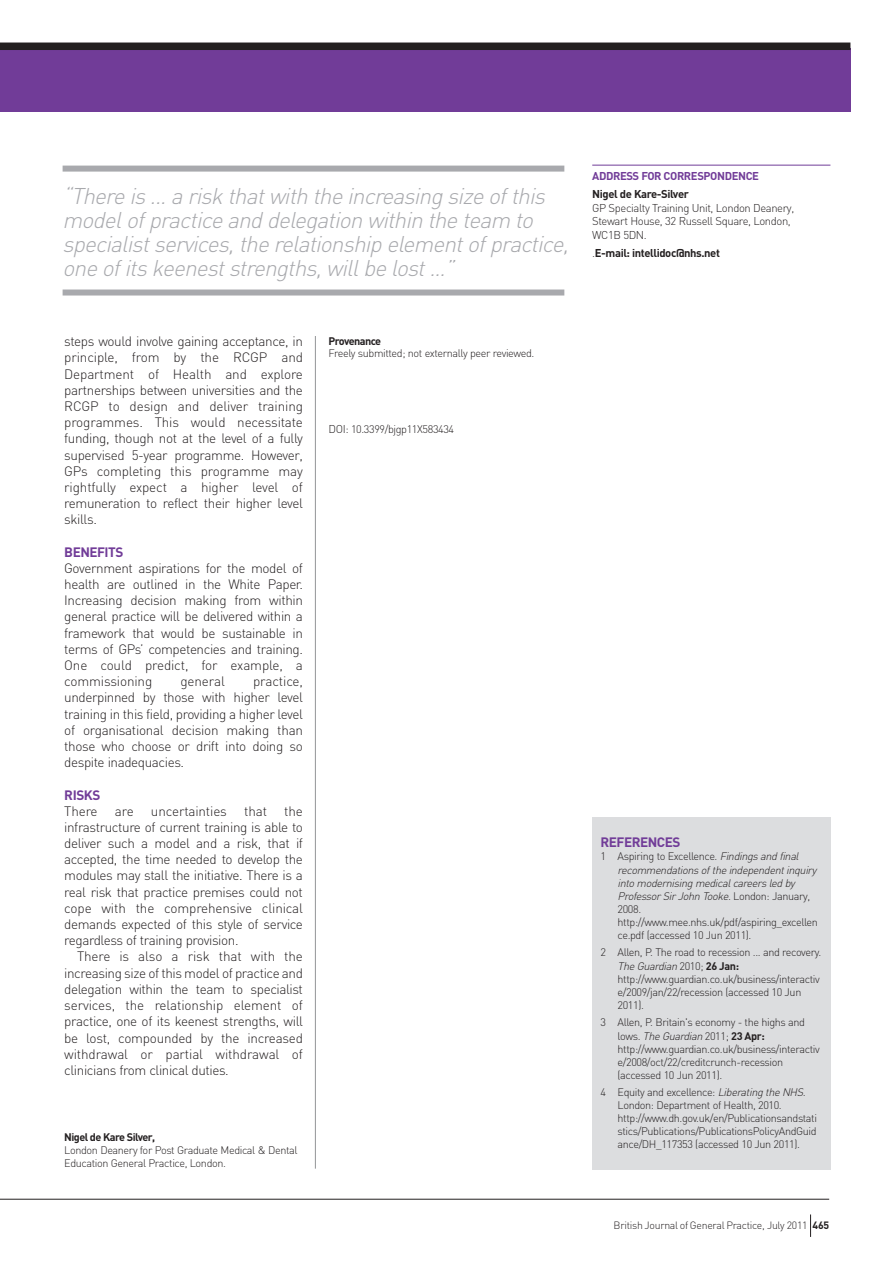
<style>
.page{position:relative;width:893px;height:1263px;background:#fff}
.page>*{position:absolute;margin:0;border:0;box-sizing:border-box;transform-origin:0 0}
.t1{font:italic 300 22.5px/24px "DIN";color:#a8a9ad}
.t2{font:300 13.5px/16.2px "DIN";letter-spacing:-.03em;color:#231f20;text-align:justify}
.t3{font:700 13.5px "DIN";letter-spacing:-.035em;color:#713c98}
.t4{font:300 13.5px "DIN";letter-spacing:-.01em;color:#231f20}
.t5{font:300 11.25px/13.5px "DIN";letter-spacing:-.035em;color:#231f20}
.t6{font:700 11.25px "DIN";letter-spacing:-.035em;color:#231f20}
.t7{font:700 11.25px "DIN";letter-spacing:-.035em;color:#713c98}
.t8{font:300 10.8px/13px "DIN";letter-spacing:-.035em;color:#231f20}
.t9{font:700 10.8px "DIN";letter-spacing:-.05em;color:#231f20}
.t10{font:300 10.5px "DIN";letter-spacing:-.025em;color:#231f20}
.s1{font-size:11.25px}
.s2{font-weight:300}
.s3{font-style:italic}
.s4{font-weight:700}
</style>
<div class="page">
<div style="left:592px;top:817px;width:238px;height:352px;background:#dcdddf"></div>
<hr style="left:315px;top:166px;width:1px;height:1003px;background:#939598">
<hr style="left:592px;top:165px;width:238px;height:1px;background:#713c98">
<hr style="left:0;top:1199px;width:829px;height:1px;background:#231f20">
<svg style="left:810px;top:1214px;width:1px;height:23px"></svg>
<div style="left:0;top:48px;width:850px;height:64px;background:#713c98"></div>
<div style="left:0;top:43px;width:850px;height:7px;background:#231f20"></div>
<div style="left:63px;top:153px;width:506px;height:183px;background:#fff"></div>
<div style="left:63px;top:166px;width:501px;height:6px;background:#a8a9ad"></div>
<div style="left:63px;top:289px;width:501px;height:6px;background:#a8a9ad"></div>
<h1 class="t1" style="left:63px;top:184px;width:512px">“There is ... a risk that with the increasing size of this model of practice and delegation within the team to specialist services, the relationship element of practice, one of its keenest strengths, will be lost ...”</h1>
<p class="t2" style="left:64px;top:333px;width:240px">steps would involve gaining acceptance, in principle, from by the RCGP and Department of Health and explore partnerships between universities and the RCGP to design and deliver training programmes. This would necessitate funding, though not at the level of a fully supervised 5-year programme. However, GPs completing this programme may rightfully expect a higher level of remuneration to reflect their higher level skills.</p>
<p class="t3" style="left:64px;top:545px;width:61px">BENEFITS</p>
<p class="t2" style="left:64px;top:560px;width:240px">Government aspirations for the model of health are outlined in the White Paper.<br>Increasing decision making from within general practice will be delivered within a framework that would be sustainable in terms of GPs’ competencies and training.<br>One could predict, for example, a commissioning</p>
<p class="t2" style="left:64px;top:673px;width:240px;text-indent:189px">practice, underpinned by those with higher level training in this field, providing a higher level of organisational decision making than those who choose or drift into doing so despite inadequacies.</p>
<p class="t3" style="left:64px;top:787px;width:38px">RISKS</p>
<p class="t2" style="left:64px;top:803px;width:35px">There</p>
<p class="t2" style="left:115px;top:803px;width:20px">are</p>
<p class="t4" style="left:151px;top:803px;width:78px">uncertainties</p>
<p class="t2" style="left:244px;top:803px;width:24px">that</p>
<p class="t4" style="left:180px;top:674px;width:46px">general</p>
<p class="t2" style="left:64px;top:803px;width:240px;text-indent:220px">the infrastructure of current training is able to deliver such a model and a risk, that if accepted, the time needed to develop the modules may stall the initiative. There is a real risk that practice premises could not cope with the comprehensive clinical demands expected of this style of service regardless of training provision.</p>
<p class="t2" style="left:64px;top:949px;width:240px;text-indent:13px">There is also a risk that with the increasing size of this model of practice and delegation within the team to specialist services, the relationship element of practice, one of its keenest strengths, will be lost, compounded by the increased withdrawal or partial withdrawal of clinicians from clinical duties.</p>
<p class="t9" style="left:64px;top:1131px;width:92px">Nigel de Kare Silver,</p>
<p class="t8" style="left:64px;top:1143px;width:235px">London Deanery for Post Graduate Medical &amp; Dental<br>Education General Practice, London.</p>
<p class="t9" style="left:329px;top:335px;width:54px">Provenance</p>
<p class="t8" style="left:329px;top:347px;width:207px">Freely submitted; not externally peer reviewed.</p>
<p class="t8" style="left:329px;top:423px;width:127px"><span class="s1">DOI:</span> 10.3399/bjgp11X583434</p>
<p class="t7" style="left:592px;top:170px;width:168px">ADDRESS FOR CORRESPONDENCE</p>
<p class="t6" style="left:592px;top:188px;width:98px">Nigel de Kare-Silver</p>
<p class="t5" style="left:592px;top:201px;width:204px">GP Specialty Training Unit, London Deanery,<br>Stewart House, 32 Russell Square, London,<br>WC1B 5DN.</p>
<p class="t6" style="left:592px;top:246px;width:129px"><span class="s2">.</span>E-mail: intellidoc@nhs.net</p>
<p class="t3" style="left:601px;top:834px;width:81px">REFERENCES</p>
<p class="t8" style="left:618px;top:850px;width:202px;text-indent:-17px">1 Aspiring to Excellence. <span class="s3">Findingsandfinal recommendations of the independent inquiry into modernising medical careers led by Professor Sir John Tooke.</span> London: January, 2008. http://www.mee.nhs.uk/pdf/aspiring_excellen ce.pdf (accessed 10 Jun 2011).</p>
<p class="t8" style="left:618px;top:946px;width:205px;text-indent:-17px">2 Allen, P. The road to recession ... and recovery.<br><span class="s3">TheGuardian</span>2010; <span class="s4">26 Jan: </span>http://www.guardian.co.uk/business/interactiv e/2009/jan/22/recession (accessed 10 Jun 2011).</p>
<p class="t8" style="left:618px;top:1016px;width:204px;text-indent:-17px">3 Allen, P. Britain's economy - the highs and lows. <span class="s3">TheGuardian</span>2011; <span class="s4">23 Apr: </span>http://www.guardian.co.uk/business/interactiv e/2008/oct/22/creditcrunch-recession (accessed 10 Jun 2011).</p>
<p class="t8" style="left:618px;top:1086px;width:201px;text-indent:-17px">4 Equity and excellence: <span class="s3">LiberatingtheNHS.<br></span>London: Department of Health, 2010. http://www.dh.gov.uk/en/Publicationsandstati stics/Publications/PublicationsPolicyAndGuid ance/DH_117353 (accessed 10 Jun 2011).</p>
<p class="t10" style="left:614px;top:1219px;width:217px">British Journal of General Practice, July 2011 <span class="s4">465</span></p>
</div>
